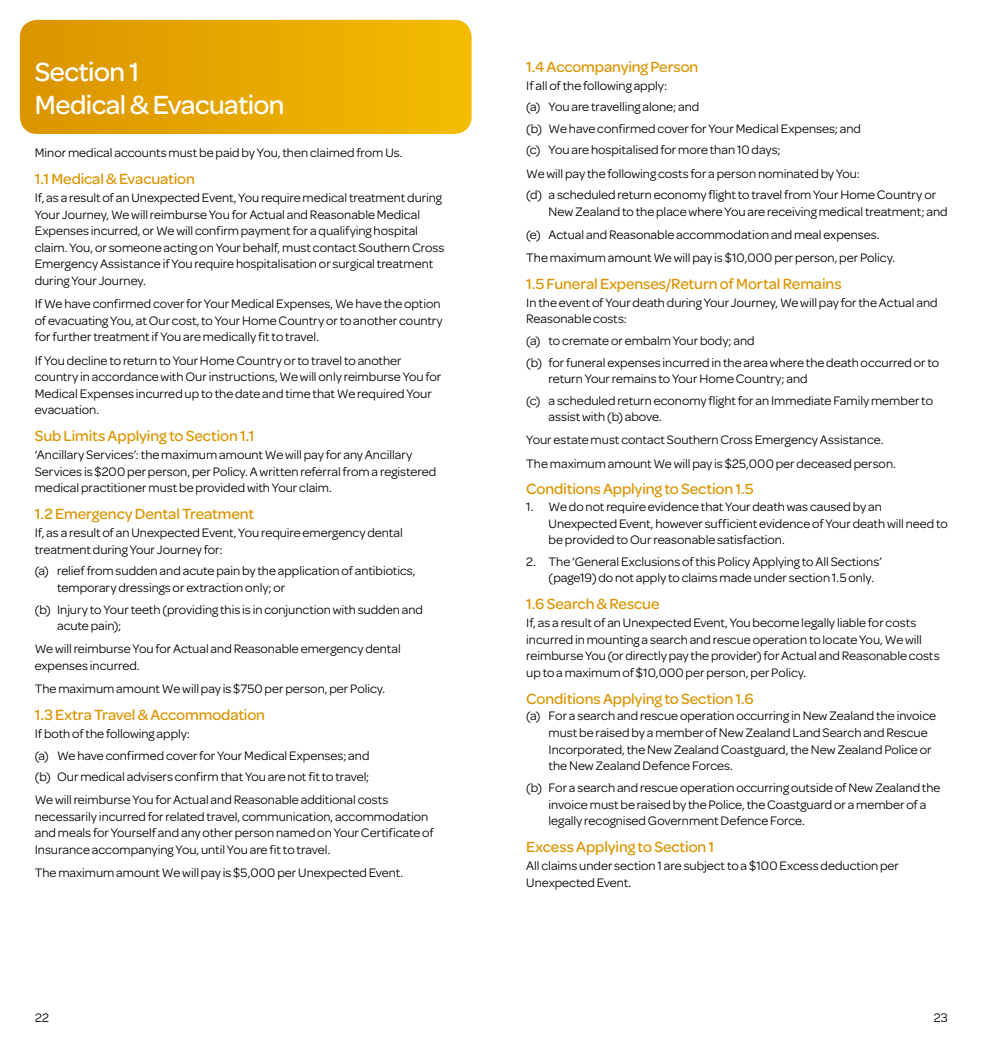
<style>
.page{position:relative;width:983px;height:1042px;background:#fff}
.page>*{position:absolute;margin:0;border:0;box-sizing:border-box;transform-origin:0 0}
.t1{font:500 28px/33.2px "Omnes";letter-spacing:-.02em;color:#fff}
.t2{font:500 15.75px "Omnes";letter-spacing:-.005em;color:#db9500}
.t3{font:13.12px/16.6px "Omnes";color:#000}
</style>
<div class="page">
<svg style="left:20px;top:20px;width:451px;height:114px;background:#e6a801"></svg>
<h1 class="t1" style="left:35px;top:55px;width:251px">Section 1<br>Medical &amp; Evacuation</h1>
<p class="t3" style="left:35px;top:144px;width:369px">Minor medical accounts must be paid by You, then claimed from Us.</p>
<p class="t2" style="left:35px;top:170px;width:162px">1.1 Medical &amp; Evacuation</p>
<p class="t3" style="left:35px;top:189px;width:411px">If, as a result of an Unexpected Event, You require medical treatment during Your Journey, We will reimburse You for Actual and Reasonable Medical Expenses incurred, or We will confirm payment for a qualifying hospital claim. You, or someone acting on Your behalf, must contact Southern Cross Emergency Assistance if You require hospitalisation or surgical treatment during Your Journey.</p>
<p class="t3" style="left:35px;top:295px;width:409px">If We have confirmed cover for Your Medical Expenses, We have the option of evacuating You, at Our cost, to Your Home Country or to another country for further treatment if You are medically fit to travel.</p>
<p class="t3" style="left:35px;top:352px;width:408px">If You decline to return to Your Home Country or to travel to another country in accordance with Our instructions, We will only reimburse You for Medical Expenses incurred up to the date and time that We required Your evacuation.</p>
<p class="t2" style="left:35px;top:427px;width:221px">Sub Limits Applying to Section 1.1</p>
<p class="t3" style="left:35px;top:446px;width:403px">‘Ancillary Services’: the maximum amount We will pay for any Ancillary<br>Services is $200 per person, per Policy. A written referral from a registered medical practitioner must be provided with Your claim.</p>
<p class="t2" style="left:35px;top:505px;width:221px">1.2 Emergency Dental Treatment</p>
<p class="t3" style="left:35px;top:525px;width:369px">If, as a result of an Unexpected Event, You require emergency dental treatment during Your Journey for:</p>
<p class="t3" style="left:57px;top:563px;width:360px;text-indent:-22px">(a) relief from sudden and acute pain by the application of antibiotics, temporary dressings or extraction only; or</p>
<p class="t3" style="left:57px;top:601px;width:367px;text-indent:-22px">(b) Injury to Your teeth (providing this is in conjunction with sudden and acute pain);</p>
<p class="t3" style="left:35px;top:641px;width:367px">We will reimburse You for Actual and Reasonable emergency dental expenses incurred.</p>
<p class="t3" style="left:35px;top:680px;width:352px">The maximum amount We will pay is $750 per person, per Policy.</p>
<p class="t2" style="left:35px;top:706px;width:232px">1.3 Extra Travel &amp; Accommodation</p>
<p class="t3" style="left:35px;top:723px;width:336px;line-height:21.5px">If both of the following apply:<br>(a) We have confirmed cover for Your Medical Expenses; and (b) Our medical advisers confirm that You are not fit to travel;</p>
<p class="t3" style="left:35px;top:791px;width:400px">We will reimburse You for Actual and Reasonable additional costs necessarily incurred for related travel, communication, accommodation and meals for Yourself and any other person named on Your Certificate of Insurance accompanying You, until You are fit to travel.</p>
<p class="t3" style="left:35px;top:864px;width:370px">The maximum amount We will pay is $5,000 per Unexpected Event.</p>
<p class="t2" style="left:526px;top:57px;width:174px">1.4 Accompanying Person</p>
<p class="t3" style="left:526px;top:75px;width:336px;line-height:21.5px">If all of the following apply:<br>(a) You are travelling alone; and<br>(b) We have confirmed cover for Your Medical Expenses; and (c) You are hospitalised for more than 10 days;</p>
<p class="t3" style="left:526px;top:162px;width:411px;line-height:21.5px">We will pay the following costs for a person nominated by You:<br>(d) a scheduled return economy flight to travel from Your Home Country or</p>
<p class="t3" style="left:526px;top:200px;width:423px;line-height:23.1px;text-indent:22px">New Zealand to the place where You are receiving medical treatment; and (e) Actual and Reasonable accommodation and meal expenses.<br>The maximum amount We will pay is $10,000 per person, per Policy.</p>
<p class="t2" style="left:526px;top:274px;width:317px">1.5 Funeral Expenses/Return of Mortal Remains</p>
<p class="t3" style="left:526px;top:294px;width:413px">In the event of Your death during Your Journey, We will pay for the Actual and<br>Reasonable costs:</p>
<p class="t3" style="left:526px;top:330px;width:414px;line-height:21.5px">(a) to cremate or embalm Your body; and<br>(b) for funeral expenses incurred in the area where the death occurred or to</p>
<p class="t3" style="left:526px;top:368px;width:408px;line-height:21.5px;text-indent:22px">return Your remains to Your Home Country; and<br>(c) a scheduled return economy flight for an Immediate Family member to</p>
<p class="t3" style="left:526px;top:405px;width:371px;line-height:23.1px;text-indent:22px">assist with (b) above.<br>Your estate must contact Southern Cross Emergency Assistance.<br>The maximum amount We will pay is $25,000 per deceased person.</p>
<p class="t2" style="left:526px;top:480px;width:229px">Conditions Applying to Section 1.5</p>
<p class="t3" style="left:548px;top:498px;width:401px;text-indent:-22px">1. We do not require evidence that Your death was caused by an<br>Unexpected Event, however sufficient evidence of Your death will need to be provided to Our reasonable satisfaction.</p>
<p class="t3" style="left:548px;top:553px;width:335px;text-indent:-22px">2. The ‘General Exclusions of this Policy Applying to All Sections’ (page19) do not apply to claims made under section 1.5 only.</p>
<p class="t2" style="left:526px;top:595px;width:135px">1.6 Search &amp; Rescue</p>
<p class="t3" style="left:526px;top:614px;width:415px">If, as a result of an Unexpected Event, You become legally liable for costs incurred in mounting a search and rescue operation to locate You, We will reimburse You (or directly pay the provider) for Actual and Reasonable costs up to a maximum of $10,000 per person, per Policy.</p>
<p class="t2" style="left:526px;top:689px;width:229px">Conditions Applying to Section 1.6</p>
<p class="t3" style="left:548px;top:708px;width:389px;text-indent:-22px">(a) For a search and rescue operation occurring in New Zealand the invoice must be raised by a member of New Zealand Land Search and Rescue Incorporated, the New Zealand Coastguard, the New Zealand Police or the New Zealand Defence Forces.</p>
<p class="t3" style="left:548px;top:779px;width:393px;text-indent:-22px">(b) For a search and rescue operation occurring outside of New Zealand the invoice must be raised by the Police, the Coastguard or a member of a legally recognised Government Defence Force.</p>
<p class="t2" style="left:526px;top:838px;width:190px">Excess Applying to Section 1</p>
<p class="t3" style="left:526px;top:857px;width:374px">All claims under section 1 are subject to a $100 Excess deduction per<br>Unexpected Event.</p>
<p class="t3" style="left:35px;top:1009px;width:15px">22</p>
<p class="t3" style="left:933px;top:1009px;width:15px">23</p>
</div>
